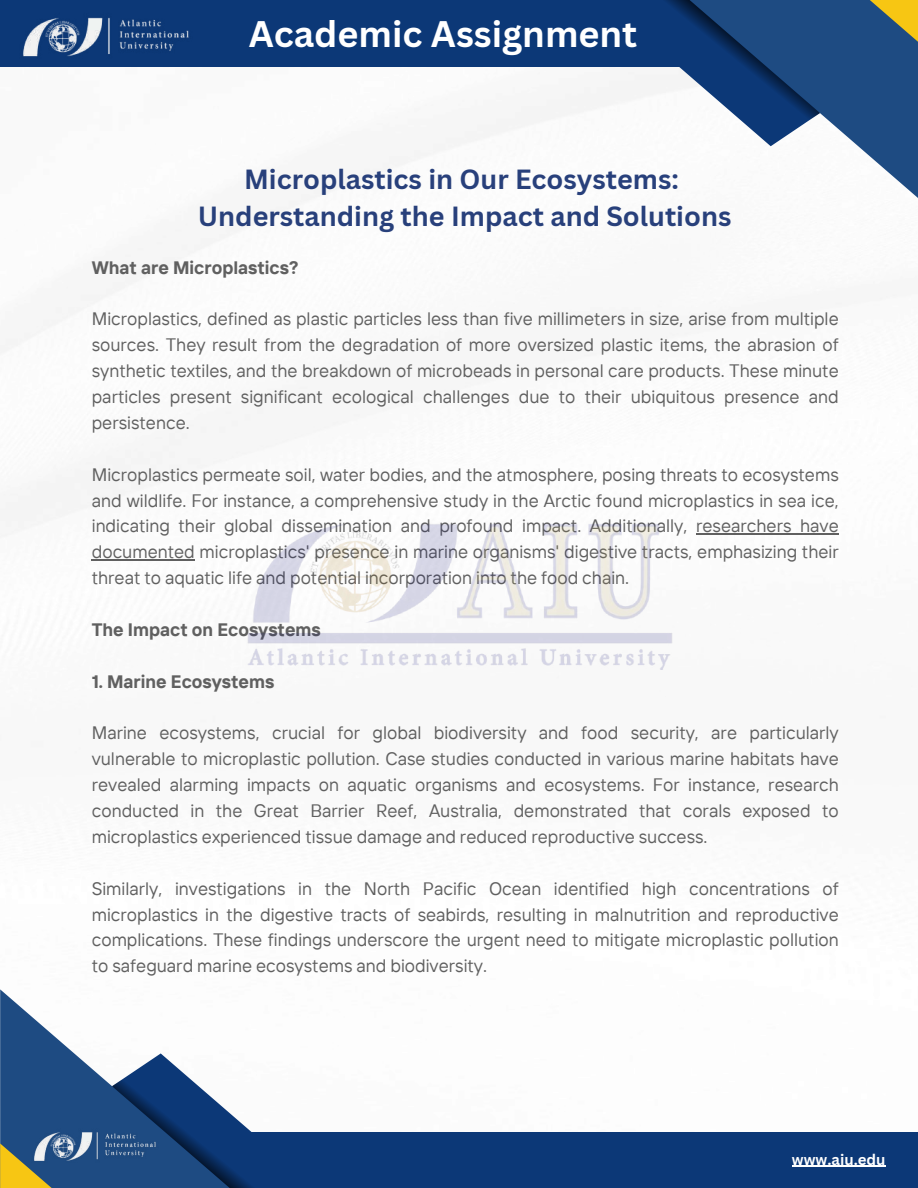
<style>
.page{position:relative;width:918px;height:1188px;background:#fff}
.page>*{position:absolute;margin:0;border:0;box-sizing:border-box;transform-origin:0 0}
.t1{font:700 36px "Canva Sans";color:#fff}
.t2{font:700 27px/37.2px "Canva Sans";color:#28407b;text-align:center}
.t3{font:700 24px "Canva Sans";color:#fff}
.t4{font:18px/25.8px "TT Interphases";color:#606060;text-align:justify}
.t5{font:700 18px "TT Interphases";color:#606060}
.t6{font:700 15px "Canva Sans";color:#fff}
</style>
<div class="page">
<img style="left:0;top:66px;width:895px;height:604px">
<hr style="left:696px;top:534px;width:143px;height:1px;background:#606060">
<hr style="left:92px;top:559px;width:103px;height:2px;background:#606060">
<img style="left:240px;top:518px;width:439px;height:151px">
<div style="left:0;top:0;width:699px;height:66px;background:#0c3877"></div>
<svg style="left:648px;top:0;width:270px;height:211px"></svg>
<svg style="left:828px;top:0;width:90px;height:55px"></svg>
<svg style="left:560px;top:0;width:260px;height:146px"></svg>
<img style="left:20px;top:17px;width:172px;height:50px">
<div style="left:175px;top:1132px;width:743px;height:56px;background:#0c3877"></div>
<svg style="left:0;top:989px;width:112px;height:199px;fill:#1e4b82"></svg>
<svg style="left:0;top:1143px;width:104px;height:45px"></svg>
<svg style="left:112px;top:1053px;width:140px;height:135px"></svg>
<img style="left:31px;top:1124px;width:127px;height:44px">
<hr style="left:792px;top:1166px;width:94px;height:1px;background:#fff">
<h3 class="t3" style="left:331px;top:8px;width:296px">AIU Student Publications</h3>
<h1 class="t1" style="left:249px;top:9px;width:390px">Academic Assignment</h1>
<h2 class="t2" style="left:198px;top:160px;width:535px">Microplastics in Our Ecosystems:<br>Understanding the Impact and Solutions</h2>
<p class="t5" style="left:92px;top:256px;width:208px">What are Microplastics?</p>
<p class="t4" style="left:92px;top:306px;width:748px">Microplastics, defined as plastic particles less than five millimeters in size, arise from multiple sources. They result from the degradation of more oversized plastic items, the abrasion of synthetic textiles, and the breakdown of microbeads in personal care products. These minute particles present significant ecological challenges due to their ubiquitous presence and persistence.</p>
<p class="t4" style="left:92px;top:461px;width:749px">Microplastics permeate soil, water bodies, and the atmosphere, posing threats to ecosystems and wildlife. For instance, a comprehensive study in the Arctic found microplastics in sea ice, indicating their global dissemination and profound impact. Additionally, researchers have documented microplastics' presence in marine organisms' digestive tracts, emphasizing their threat to aquatic life and potential incorporation into the food chain.</p>
<p class="t5" style="left:92px;top:618px;width:230px">The Impact on Ecosystems</p>
<p class="t5" style="left:92px;top:670px;width:184px">1. Marine Ecosystems</p>
<p class="t4" style="left:92px;top:720px;width:749px">Marine ecosystems, crucial for global biodiversity and food security, are particularly vulnerable to microplastic pollution. Case studies conducted in various marine habitats have revealed alarming impacts on aquatic organisms and ecosystems. For instance, research conducted in the Great Barrier Reef, Australia, demonstrated that corals exposed to microplastics experienced tissue damage and reduced reproductive success.</p>
<p class="t4" style="left:92px;top:875px;width:749px">Similarly, investigations in the North Pacific Ocean identified high concentrations of microplastics in the digestive tracts of seabirds, resulting in malnutrition and reproductive complications. These findings underscore the urgent need to mitigate microplastic pollution to safeguard marine ecosystems and biodiversity.</p>
<p class="t6" style="left:792px;top:1149px;width:95px">www.aiu.edu</p>
</div>
